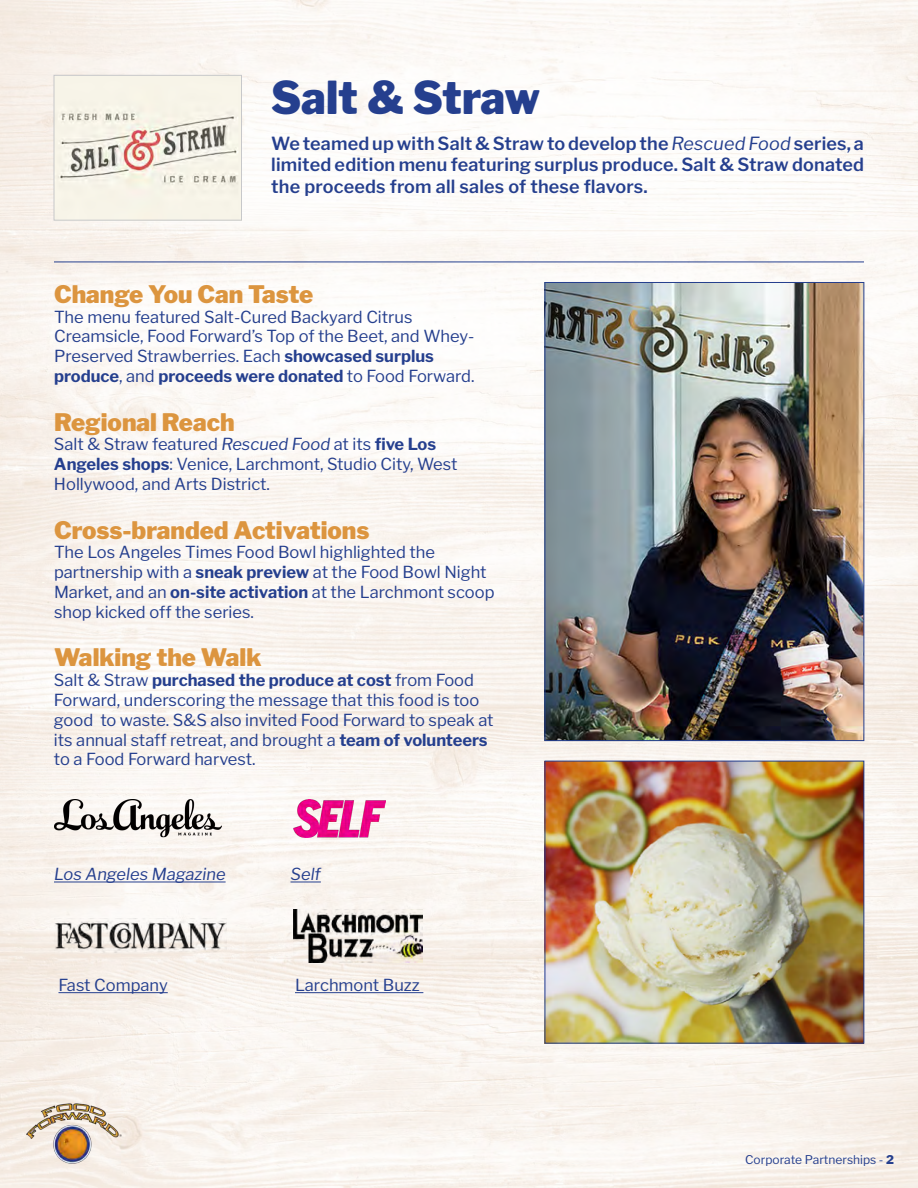
<style>
.page{position:relative;width:918px;height:1188px;background:#fff}
.page>*{position:absolute;margin:0;border:0;box-sizing:border-box;transform-origin:0 0}
.Body{font:900 45px "Libre Franklin";color:#253f8e;scale:.95 1}
.t1{font:900 24px "Libre Franklin";color:#dc953f}
.Body-2{font:600 18px/21.6px "Libre Franklin";letter-spacing:.01em;color:#253f8e;text-align:justify}
.t2{font:16.5px/19.8px "Libre Franklin";color:#253f8e}
.t3{font:italic 16.5px "Libre Franklin";color:#253f8e}
.t4{font:12px "Libre Franklin";color:#253f8e}
.s1{font-weight:400;font-style:italic}
.s2{font-weight:700}
.s3{font-style:italic}
.s4{font-weight:800}
</style>
<div class="page">
<img style="left:0;top:0;width:918px;height:1188px">
<img style="left:24px;top:1103px;width:100px;height:61px">
<hr style="left:54px;top:262px;width:810px;height:1px;background:#253f8e">
<img style="left:56px;top:77px;width:184px;height:141px">
<div style="left:54px;top:75px;width:188px;height:145px;border:1px solid #c7c8ca"></div>
<img style="left:547px;top:763px;width:315px;height:278px">
<div style="left:545px;top:761px;width:319px;height:282px;border:1px solid #253f8e"></div>
<img style="left:547px;top:284px;width:315px;height:455px">
<div style="left:545px;top:282px;width:319px;height:459px;border:1px solid #253f8e"></div>
<img style="left:294px;top:799px;width:92px;height:39px">
<hr style="left:291px;top:882px;width:30px;height:1px;background:#253f8e">
<img style="left:54px;top:799px;width:167px;height:39px">
<hr style="left:54px;top:882px;width:172px;height:1px;background:#253f8e">
<img style="left:293px;top:909px;width:130px;height:53px">
<hr style="left:295px;top:992px;width:128px;height:1px;background:#253f8e">
<img style="left:54px;top:919px;width:172px;height:34px">
<hr style="left:58px;top:992px;width:110px;height:1px;background:#253f8e">
<p class="Body" style="left:271px;top:62px;width:285px">Salt &amp; Straw</p>
<p class="Body-2" style="left:271px;top:131px;width:594px">We teamed up with Salt &amp; Straw to develop the <span class="s1">Rescued Food</span> series, a limited edition menu featuring surplus produce. Salt &amp; Straw donated the proceeds from all sales of these flavors.</p>
<p class="t1" style="left:54px;top:275px;width:261px">Change You Can Taste</p>
<p class="t2" style="left:54px;top:305px;width:422px">The menu featured Salt-Cured Backyard Citrus Creamsicle, Food Forward’s Top of the Beet, and Whey-Preserved Strawberries. Each <span class="s2">showcased surplus produce</span>, and <span class="s2">proceeds were donated</span> to Food Forward.</p>
<p class="t1" style="left:54px;top:402px;width:182px">Regional Reach</p>
<p class="t2" style="left:54px;top:433px;width:405px">Salt &amp; Straw featured <span class="s3">Rescued Food</span> at its <span class="s2">five Los<br>Angeles shops</span>: Venice, Larchmont, Studio City, West<br>Hollywood, and Arts District.</p>
<p class="t1" style="left:54px;top:510px;width:317px">Cross-branded Activations</p>
<p class="t2" style="left:54px;top:541px;width:442px">The Los Angeles Times Food Bowl highlighted the partnership with a <span class="s2">sneak preview</span> at the Food Bowl Night Market, and an <span class="s2">on-site activation</span> at the Larchmont scoop shop kicked off the series.</p>
<p class="t1" style="left:54px;top:638px;width:209px">Walking the Walk</p>
<p class="t2" style="left:54px;top:669px;width:441px">Salt &amp; Straw <span class="s2">purchased the produce at cost</span> from Food Forward, underscoring the message that this food is too good to waste. S&amp;S also invited Food Forward to speak at its annual staff retreat, and brought a <span class="s2">team of volunteers </span>to a Food Forward harvest.</p>
<p class="t3" style="left:54px;top:862px;width:173px">Los Angeles Magazine</p>
<p class="t3" style="left:291px;top:862px;width:32px">Self</p>
<p class="t2" style="left:58px;top:974px;width:111px">Fast Company</p>
<p class="t2" style="left:295px;top:974px;width:126px">Larchmont Buzz</p>
<p class="t4" style="left:745px;top:1150px;width:150px">Corporate Partnerships - <span class="s4">2</span></p>
</div>
